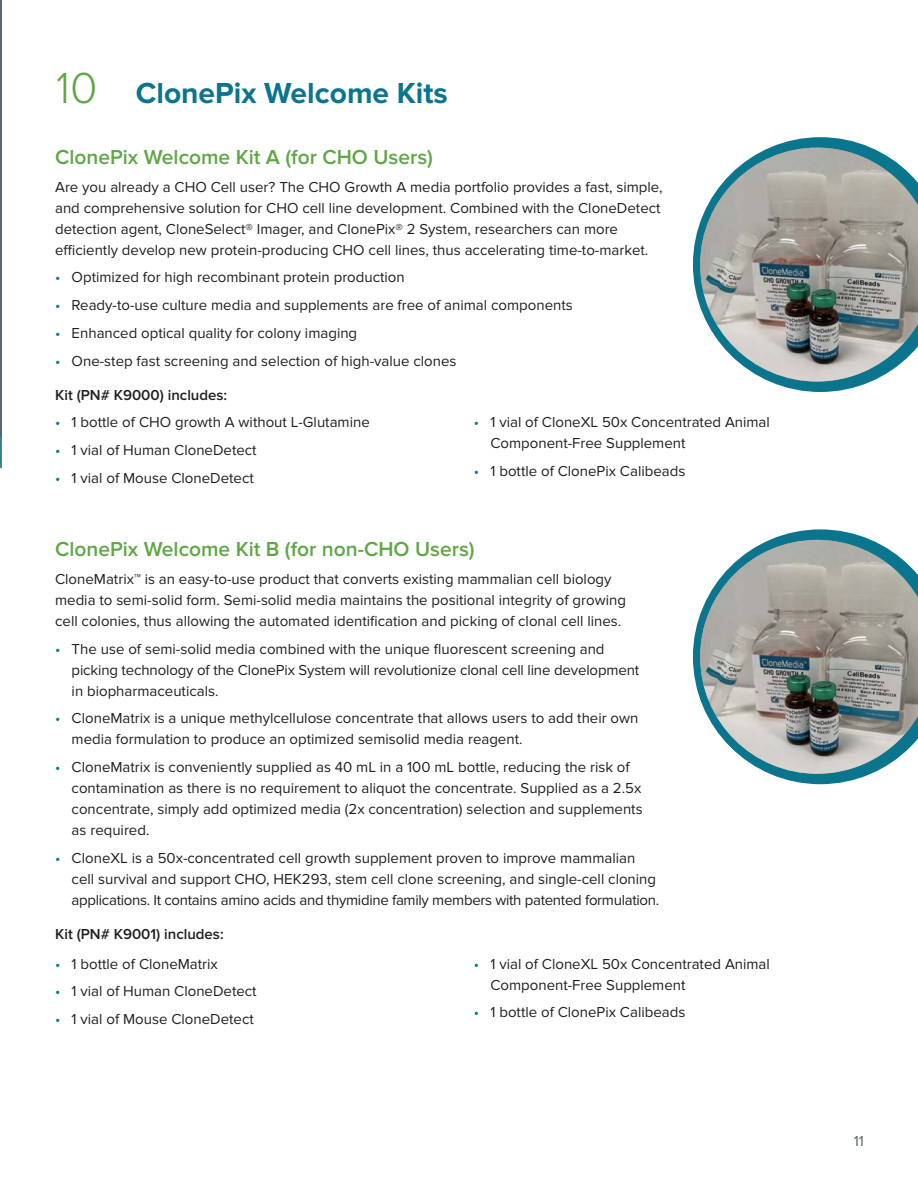
<style>
.page{position:relative;width:918px;height:1188px;background:#fff}
.page>*{position:absolute;margin:0;border:0;box-sizing:border-box;transform-origin:0 0}
.Page_Title{font:700 30px "Proxima Nova";color:#0c758e}
.Sub-Title{font:600 21px "Proxima Nova";color:#5fa744}
.body_copy_large{font:15px/21px "Proxima Nova";color:#231f20}
.body_copy_large-2{font:600 15px "Proxima Nova";color:#231f20}
.t1{font:15px "Proxima Nova";color:#596670}
.s1{font-weight:300;font-size:45px;color:#5fa744}
.s2{color:#007a8b}
</style>
<div class="page">
<svg style="left:0;top:0;width:2px;height:469px"></svg>
<svg style="left:693px;top:137px;width:179px;height:255px"></svg>
<img style="left:700px;top:148px;width:218px;height:234px">
<svg style="left:693px;top:529px;width:178px;height:255px"></svg>
<img style="left:700px;top:540px;width:218px;height:234px">
<p class="Page_Title" style="left:56px;top:76px;width:393px"><span class="s1">10</span> ClonePix Welcome Kits</p>
<p class="Sub-Title" style="left:55px;top:145px;width:379px">ClonePix Welcome Kit A (for CHO Users)</p>
<p class="body_copy_large" style="left:55px;top:176px;width:609px">Are you already a CHO Cell user? The CHO Growth A media portfolio provides a fast, simple, and comprehensive solution for CHO cell line development. Combined with the CloneDetect detection agent, CloneSelect® Imager, and ClonePix® 2 System, researchers can more efficiently develop new protein-producing CHO cell lines, thus accelerating time-to-market.</p>
<p class="body_copy_large" style="left:55px;top:267px;width:351px"><span class="s2">•</span> Optimized for high recombinant protein production</p>
<p class="body_copy_large" style="left:55px;top:295px;width:519px"><span class="s2">•</span> Ready-to-use culture media and supplements are free of animal components</p>
<p class="body_copy_large" style="left:55px;top:323px;width:304px"><span class="s2">•</span> Enhanced optical quality for colony imaging</p>
<p class="body_copy_large" style="left:55px;top:350px;width:403px"><span class="s2">•</span> One-step fast screening and selection of high-value clones</p>
<p class="body_copy_large-2" style="left:55px;top:387px;width:174px">Kit (PN# K9000) includes:</p>
<p class="body_copy_large" style="left:55px;top:412px;width:316px"><span class="s2">•</span> 1 bottle of CHO growth A without L-Glutamine</p>
<p class="body_copy_large" style="left:55px;top:440px;width:203px"><span class="s2">•</span> 1 vial of Human CloneDetect</p>
<p class="body_copy_large" style="left:55px;top:468px;width:200px"><span class="s2">•</span> 1 vial of Mouse CloneDetect</p>
<p class="body_copy_large" style="left:490px;top:412px;width:281px;text-indent:-16px"><span class="s2">•</span> 1 vial of CloneXL 50x Concentrated Animal<br>Component-Free Supplement</p>
<p class="body_copy_large" style="left:474px;top:461px;width:213px"><span class="s2">•</span> 1 bottle of ClonePix Calibeads</p>
<p class="Sub-Title" style="left:55px;top:537px;width:421px">ClonePix Welcome Kit B (for non-CHO Users)</p>
<p class="body_copy_large" style="left:55px;top:569px;width:572px">CloneMatrix™ is an easy-to-use product that converts existing mammalian cell biology media to semi-solid form. Semi-solid media maintains the positional integrity of growing cell colonies, thus allowing the automated identification and picking of clonal cell lines.</p>
<p class="body_copy_large" style="left:72px;top:638px;width:569px;text-indent:-16px"><span class="s2">•</span> The use of semi-solid media combined with the unique fluorescent screening and picking technology of the ClonePix System will revolutionize clonal cell line development in biopharmaceuticals.</p>
<p class="body_copy_large" style="left:72px;top:708px;width:568px;text-indent:-16px"><span class="s2">•</span> CloneMatrix is a unique methylcellulose concentrate that allows users to add their own media formulation to produce an optimized semisolid media reagent.</p>
<p class="body_copy_large" style="left:72px;top:757px;width:573px;text-indent:-16px"><span class="s2">•</span> CloneMatrix is conveniently supplied as 40 mL in a 100 mL bottle, reducing the risk of contamination as there is no requirement to aliquot the concentrate. Supplied as a 2.5x concentrate, simply add optimized media (2x concentration) selection and supplements as required.</p>
<p class="body_copy_large" style="left:72px;top:848px;width:589px;text-indent:-16px"><span class="s2">•</span> CloneXL is a 50x-concentrated cell growth supplement proven to improve mammalian cell survival and support CHO, HEK293, stem cell clone screening, and single-cell cloning applications. It contains amino acids and thymidine family members with patented formulation.</p>
<p class="body_copy_large-2" style="left:55px;top:926px;width:170px">Kit (PN# K9001) includes:</p>
<p class="body_copy_large" style="left:55px;top:953px;width:164px"><span class="s2">•</span> 1 bottle of CloneMatrix</p>
<p class="body_copy_large" style="left:55px;top:981px;width:203px"><span class="s2">•</span> 1 vial of Human CloneDetect</p>
<p class="body_copy_large" style="left:55px;top:1009px;width:200px"><span class="s2">•</span> 1 vial of Mouse CloneDetect</p>
<p class="body_copy_large" style="left:490px;top:953px;width:281px;text-indent:-16px"><span class="s2">•</span> 1 vial of CloneXL 50x Concentrated Animal<br>Component-Free Supplement</p>
<p class="body_copy_large" style="left:474px;top:1002px;width:213px"><span class="s2">•</span> 1 bottle of ClonePix Calibeads</p>
<p class="t1" style="left:854px;top:1132px;width:12px">11</p>
</div>
